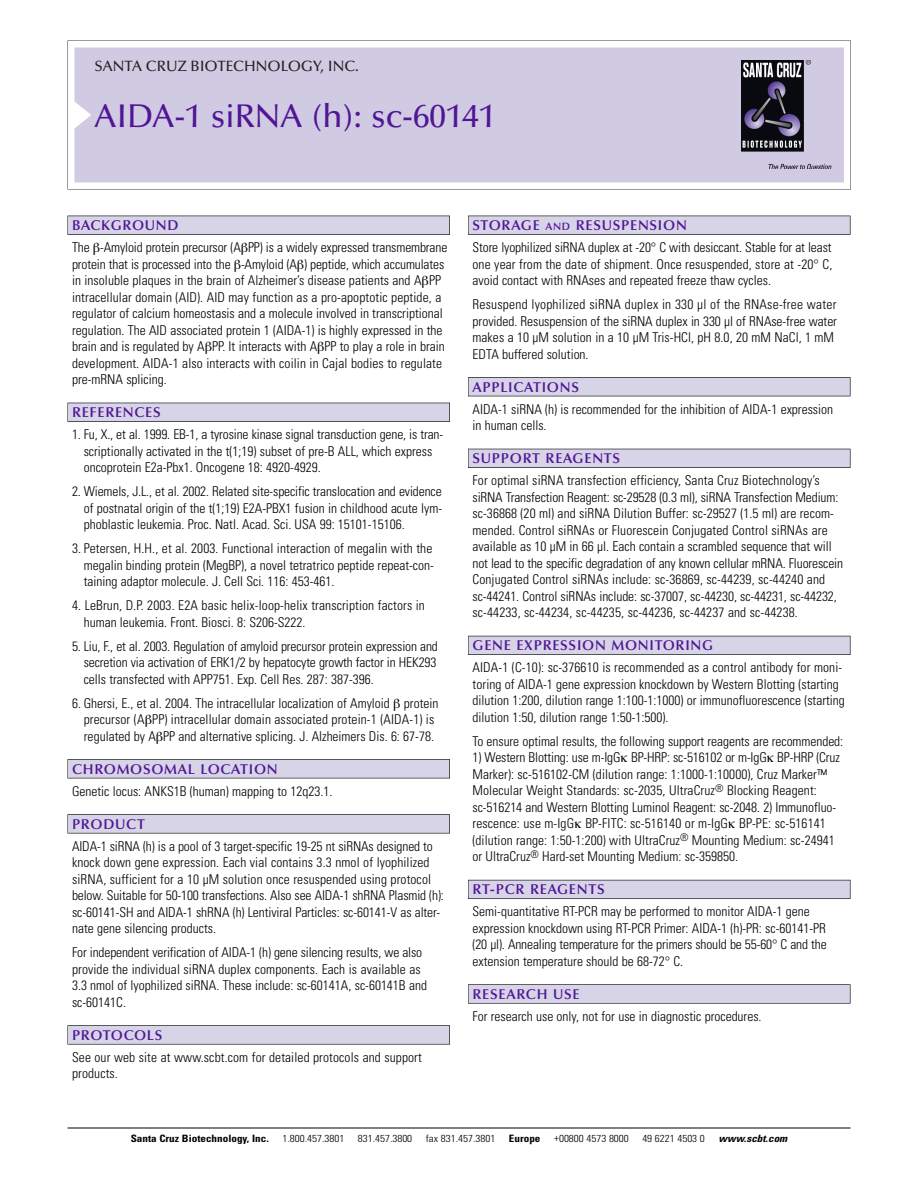
<style>
.page{position:relative;width:918px;height:1188px;background:#fff}
.page>*{position:absolute;margin:0;border:0;box-sizing:border-box;transform-origin:0 0}
.t1{font:500 33px "Optima";color:#511695}
.t2{font:500 15px "Optima";color:#231f20}
.t3{font:600 14.25px "Optima";letter-spacing:.05em;color:#511695}
.t4{font:300 condensed 13.5px/16.5px "Univers";color:#000}
.t5{font:300 condensed 10.2px "Univers";color:#000;scale:1.1 1}
.t6{font:700 condensed 10.2px "Univers";color:#000;scale:1.1 1}
.t7{font:italic 700 condensed 10.2px "Univers";color:#000;scale:1.1 1}
.s1{font-size:10.65px}
</style>
<div class="page">
<svg style="left:74px;top:41px;width:777px;height:148px"></svg>
<div style="left:74px;top:47px;width:770px;height:135px;background:#d1cae3"></div>
<img style="left:741px;top:60px;width:90px;height:108px">
<div style="left:68px;top:216px;width:382px;height:19px;background:#535256"></div>
<div style="left:68px;top:216px;width:381px;height:18px;background:#d7d4e8"></div>
<div style="left:68px;top:403px;width:382px;height:19px;background:#525156"></div>
<div style="left:68px;top:403px;width:381px;height:18px;background:#d7d4e8"></div>
<div style="left:68px;top:759px;width:382px;height:19px;background:#545357"></div>
<div style="left:68px;top:760px;width:381px;height:18px;background:#d7d4e8"></div>
<div style="left:68px;top:814px;width:382px;height:19px;background:#575659"></div>
<div style="left:68px;top:815px;width:381px;height:18px;background:#d7d4e8"></div>
<svg style="left:68px;top:1025px;width:382px;height:20px"></svg>
<div style="left:68px;top:1026px;width:381px;height:18px;background:#d7d4e8"></div>
<div style="left:468px;top:216px;width:382px;height:19px;background:#535256"></div>
<div style="left:468px;top:216px;width:382px;height:18px;background:#d7d4e8"></div>
<div style="left:468px;top:377px;width:382px;height:19px;background:#515155"></div>
<div style="left:468px;top:378px;width:382px;height:18px;background:#d7d4e8"></div>
<div style="left:468px;top:449px;width:382px;height:19px;background:#515057"></div>
<div style="left:468px;top:449px;width:382px;height:18px;background:#d7d4e8"></div>
<div style="left:468px;top:636px;width:382px;height:19px;background:#535259"></div>
<div style="left:468px;top:636px;width:382px;height:18px;background:#d7d4e8"></div>
<div style="left:468px;top:880px;width:382px;height:19px;background:#595860"></div>
<div style="left:468px;top:880px;width:382px;height:18px;background:#d7d4e8"></div>
<div style="left:468px;top:984px;width:382px;height:20px;background:#676767"></div>
<div style="left:468px;top:985px;width:382px;height:18px;background:#d7d4e8"></div>
<hr style="left:68px;top:1128px;width:782px;height:1px;background:#000">
<p class="t2" style="left:94px;top:60px;width:266px">SANTA CRUZ BIOTECHNOLOGY, INC.</p>
<p class="t1" style="left:94px;top:102px;width:403px">AIDA-1 siRNA (h): sc-60141</p>
<p class="t3" style="left:72px;top:219px;width:108px">BACKGROUND</p>
<p class="t4" style="left:72px;top:240px;width:377px">The -Amyloid protein precursor (A PP) is a widely expressed transmembrane protein that is processed into the -Amyloid (A ) peptide, which accumulates in insoluble plaques in the brain of Alzheimer’s disease patients and A PP intracellular domain (AID). AID may function as a pro-apoptotic peptide, a regulator of calcium homeostasis and a molecule involved in transcriptional regulation. The AID associated protein 1 (AIDA-1) is highly expressed in the brain and is regulated by A PP. It interacts with A PP to play a role in brain development. AIDA-1 also interacts with coilin in Cajal bodies to regulate pre-mRNA splicing.</p>
<p class="t3" style="left:72px;top:406px;width:90px">REFERENCES</p>
<p class="t4" style="left:84px;top:427px;width:361px;text-indent:-12px">1. Fu, X., et al. 1999. EB-1, a tyrosine kinase signal transduction gene, is tran&shy;scriptionally activated in the t(1;19) subset of pre-B ALL, which express oncoprotein E2a-Pbx1. Oncogene 18: 4920-4929.</p>
<p class="t4" style="left:84px;top:484px;width:360px;text-align:justify;text-indent:-12px">2. Wiemels, J.L., et al. 2002. Related site-specific translocation and evidence of postnatal origin of the t(1;19) E2A-PBX1 fusion in childhood acute lym&shy;phoblastic leukemia. Proc. Natl. Acad. Sci. USA 99: 15101-15106.</p>
<p class="t4" style="left:84px;top:541px;width:352px;text-align:justify;text-indent:-12px">3. Petersen, H.H., et al. 2003. Functional interaction of megalin with the megalin binding protein (MegBP), a novel tetratrico peptide repeat-con&shy;taining adaptor molecule. J. Cell Sci. 116: 453-461.</p>
<p class="t4" style="left:84px;top:598px;width:343px;text-indent:-12px">4. LeBrun, D.P. 2003. E2A basic helix-loop-helix transcription factors in human leukemia. Front. Biosci. 8: S206-S222.</p>
<p class="t4" style="left:84px;top:639px;width:356px;text-align:justify;text-indent:-12px">5. Liu, F., et al. 2003. Regulation of amyloid precursor protein expression and secretion via activation of ERK1/2 by hepatocyte growth factor in HEK293 cells transfected with APP751. Exp. Cell Res. 287: 387-396.</p>
<p class="t4" style="left:72px;top:696px;width:368px;text-align:center">6. Ghersi, E., et al. 2004. The intracellular localization of Amyloid protein precursor (A PP) intracellular domain associated protein-1 (AIDA-1) is regulated by A PP and alternative splicing. J. Alzheimers Dis. 6: 67-78.</p>
<p class="t3" style="left:72px;top:763px;width:207px">CHROMOSOMAL LOCATION</p>
<p class="t4" style="left:72px;top:784px;width:262px">Genetic locus: ANKS1B (human) mapping to 12q23.1.</p>
<p class="t3" style="left:72px;top:818px;width:74px">PRODUCT</p>
<p class="t4" style="left:72px;top:839px;width:373px">AIDA-1 siRNA (h) is a pool of 3 target-specific 19-25 nt siRNAs designed to knock down gene expression. Each vial contains 3.3 nmol of lyophilized siRNA, sufficient for a 10 µM solution once resuspended using protocol below. Suitable for 50-100 transfections. Also see AIDA-1 shRNA Plasmid (h): sc-60141-SH and AIDA-1 shRNA (h) Lentiviral Particles: sc-60141-V as alter&shy;nate gene silencing products.</p>
<p class="t4" style="left:72px;top:946px;width:356px">For independent verification of AIDA-1 (h) gene silencing results, we also provide the individual siRNA duplex components. Each is available as 3.3 nmol of lyophilized siRNA. These include: sc-60141A, sc-60141B and sc-60141C.</p>
<p class="t3" style="left:72px;top:1029px;width:92px">PROTOCOLS</p>
<p class="t4" style="left:72px;top:1050px;width:351px">See our web site at www.scbt.com for detailed protocols and support products.</p>
<p class="t3" style="left:473px;top:219px;width:216px">STORAGE <span class="s1">AND</span> RESUSPENSION</p>
<p class="t4" style="left:473px;top:240px;width:361px;text-align:justify">Store lyophilized siRNA duplex at -20° C with desiccant. Stable for at least one year from the date of shipment. Once resuspended, store at -20° C, avoid contact with RNAses and repeated freeze thaw cycles.</p>
<p class="t4" style="left:473px;top:297px;width:366px">Resuspend lyophilized siRNA duplex in 330 µl of the RNAse-free water provided. Resuspension of the siRNA duplex in 330 µl of RNAse-free water makes a 10 µM solution in a 10 µM Tris-HCl, pH 8.0, 20 mM NaCl, 1 mM EDTA buffered solution.</p>
<p class="t3" style="left:473px;top:381px;width:108px">APPLICATIONS</p>
<p class="t4" style="left:473px;top:402px;width:362px">AIDA-1 siRNA (h) is recommended for the inhibition of AIDA-1 expression in human cells.</p>
<p class="t3" style="left:473px;top:452px;width:149px">SUPPORT REAGENTS</p>
<p class="t4" style="left:473px;top:474px;width:372px">For optimal siRNA transfection efficiency, Santa Cruz Biotechnology’s siRNA Transfection Reagent: sc-29528 (0.3 ml), siRNA Transfection Medium: sc-36868 (20 ml) and siRNA Dilution Buffer: sc-29527 (1.5 ml) are recom&shy;mended. Control siRNAs or Fluorescein Conjugated Control siRNAs are available as 10 µM in 66 µl. Each contain a scrambled sequence that will not lead to the specific degradation of any known cellular mRNA. Fluorescein Conjugated Control siRNAs include: sc-36869, sc-44239, sc-44240 and sc-44241. Control siRNAs include: sc-37007, sc-44230, sc-44231, sc-44232, sc-44233, sc-44234, sc-44235, sc-44236, sc-44237 and sc-44238.</p>
<p class="t3" style="left:473px;top:639px;width:242px">GENE EXPRESSION MONITORING</p>
<p class="t4" style="left:473px;top:661px;width:374px">AIDA-1 (C-10): sc-376610 is recommended as a control antibody for moni&shy;toring of AIDA-1 gene expression knockdown by Western Blotting (starting dilution 1:200, dilution range 1:100-1:1000) or immunofluorescence (starting dilution 1:50, dilution range 1:50-1:500).</p>
<p class="t4" style="left:473px;top:734px;width:372px">To ensure optimal results, the following support reagents are recommended:</p>
<p class="t4" style="left:473px;top:751px;width:369px">1) Western Blotting: use m-IgG BP-HRP: sc-516102 or m-IgG BP-HRP (Cruz Marker): sc-516102-CM (dilution range: 1:1000-1:10000), Cruz Marker™ Molecular Weight Standards: sc-2035, UltraCruz<sup>®</sup> Blocking Reagent: sc-516214 and Western Blotting Luminol Reagent: sc-2048. 2) Immunofluo&shy;rescence: use m-IgG BP-FITC: sc-516140 or m-IgG BP-PE: sc-516141 (dilution range: 1:50-1:200) with UltraCruz<sup>®</sup> Mounting Medium: sc-24941 or UltraCruz<sup>®</sup> Hard-set Mounting Medium: sc-359850.</p>
<p class="t3" style="left:473px;top:883px;width:134px">RT-PCR REAGENTS</p>
<p class="t4" style="left:473px;top:905px;width:356px">Semi-quantitative RT-PCR may be performed to monitor AIDA-1 gene expression knockdown using RT-PCR Primer: AIDA-1 (h)-PR: sc-60141-PR (20 µl). Annealing temperature for the primers should be 55-60° C and the extension temperature should be 68-72° C.</p>
<p class="t3" style="left:473px;top:988px;width:109px">RESEARCH USE</p>
<p class="t4" style="left:473px;top:1009px;width:291px">For research use only, not for use in diagnostic procedures.</p>
<p class="t6" style="left:131px;top:1135px;width:127px">Santa Cruz Biotechnology, Inc.</p>
<p class="t5" style="left:282px;top:1135px;width:58px">1.800.457.3801</p>
<p class="t5" style="left:358px;top:1135px;width:51px">831.457.3800</p>
<p class="t5" style="left:426px;top:1135px;width:65px">fax 831.457.3801</p>
<p class="t6" style="left:509px;top:1135px;width:30px">Europe</p>
<p class="t5" style="left:554px;top:1135px;width:69px">+00800 4573 8000</p>
<p class="t5" style="left:642px;top:1135px;width:58px">49 6221 4503 0</p>
<p class="t7" style="left:719px;top:1135px;width:66px">www.scbt.com</p>
</div>
